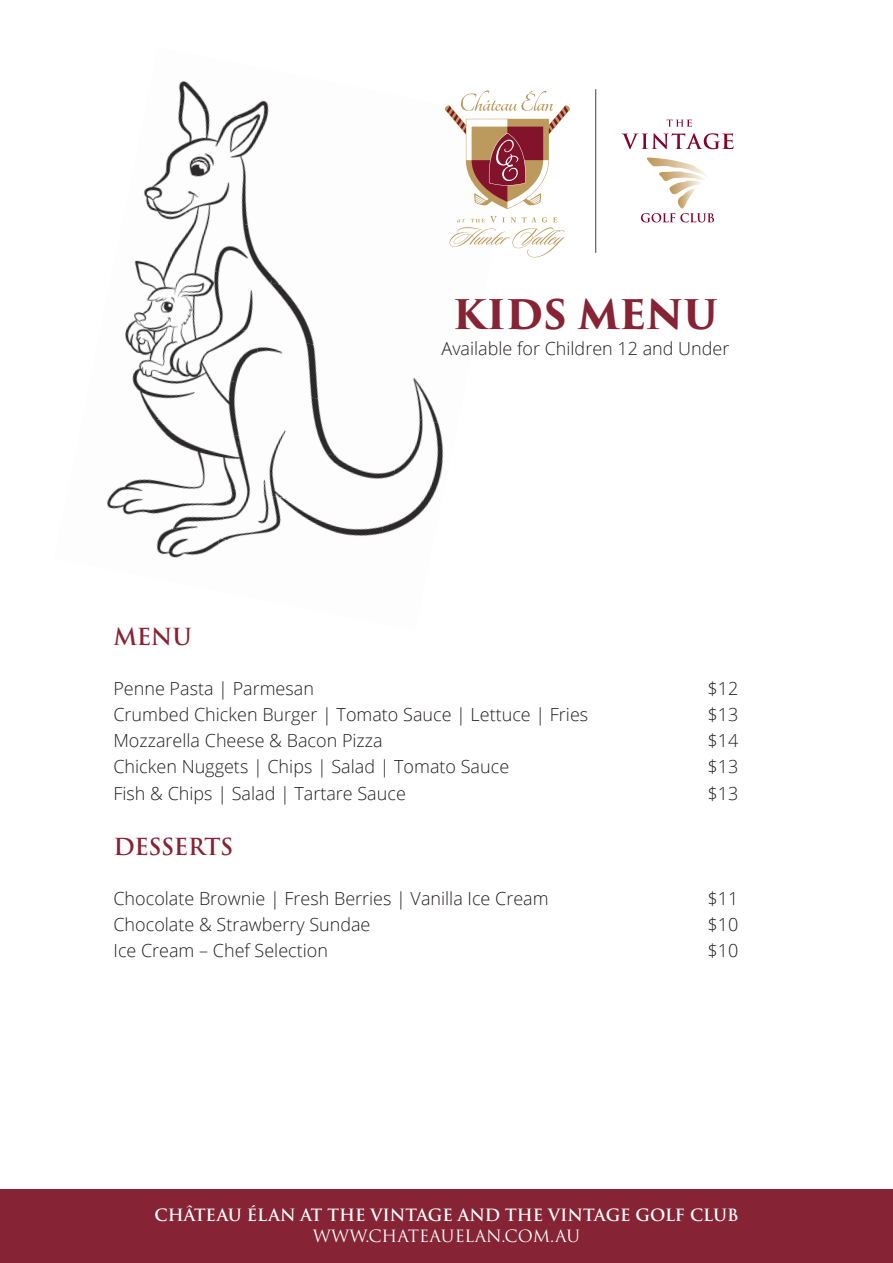
<style>
.page{position:relative;width:893px;height:1263px;background:#fff}
.page>*{position:absolute;margin:0;border:0;box-sizing:border-box;transform-origin:0 0}
.t1{font:700 39.75px "Trajan Pro 3";color:#862334}
.t2{font:600 22.95px "Trajan Pro 3";letter-spacing:-.01em;color:#862334}
.t3{font:300 18px "Open Sans";color:#231f20}
.t4{font:600 16.5px "Trajan Pro 3";color:#fff}
.t5{font:16.5px "Trajan Pro 3";color:#fff}
</style>
<div class="page">
<div style="left:0;top:1189px;width:893px;height:74px;background:#862334"></div>
<img style="left:178px;top:80px;width:24px;height:18px">
<img style="left:175px;top:98px;width:94px;height:51px">
<img style="left:143px;top:149px;width:108px;height:51px">
<img style="left:146px;top:200px;width:109px;height:51px">
<img style="left:416px;top:380px;width:20px;height:36px">
<img style="left:134px;top:251px;width:137px;height:51px">
<img style="left:261px;top:283px;width:51px;height:51px">
<img style="left:125px;top:302px;width:128px;height:51px">
<img style="left:250px;top:334px;width:166px;height:57px">
<img style="left:132px;top:353px;width:119px;height:52px">
<img style="left:240px;top:385px;width:165px;height:51px">
<img style="left:374px;top:416px;width:70px;height:117px">
<img style="left:145px;top:405px;width:94px;height:51px">
<img style="left:230px;top:436px;width:165px;height:83px">
<img style="left:107px;top:456px;width:123px;height:51px">
<img style="left:219px;top:487px;width:166px;height:51px">
<img style="left:108px;top:507px;width:111px;height:51px">
<img style="left:209px;top:538px;width:23px;height:20px">
<svg style="left:449px;top:216px;width:116px;height:41px"></svg>
<svg style="left:445px;top:90px;width:125px;height:119px"></svg>
<svg style="left:666px;top:119px;width:26px;height:8px"></svg>
<svg style="left:621px;top:133px;width:112px;height:16px"></svg>
<svg style="left:641px;top:158px;width:73px;height:64px"></svg>
<hr style="left:595px;top:89px;width:1px;height:164px;background:#3e3e3f">
<h1 class="t1" style="left:453px;top:285px;width:267px">KIDS MENU</h1>
<p class="t3" style="left:442px;top:337px;width:289px">Available for Children 12 and Under</p>
<p class="t2" style="left:113px;top:620px;width:80px">MENU</p>
<p class="t3" style="left:113px;top:676px;width:202px">Penne Pasta | Parmesan</p>
<p class="t3" style="left:708px;top:676px;width:32px">$12</p>
<p class="t3" style="left:113px;top:702px;width:476px">Crumbed Chicken Burger | Tomato Sauce | Lettuce | Fries</p>
<p class="t3" style="left:708px;top:702px;width:32px">$13</p>
<p class="t3" style="left:113px;top:728px;width:271px">Mozzarella Cheese &amp; Bacon Pizza</p>
<p class="t3" style="left:708px;top:728px;width:32px">$14</p>
<p class="t3" style="left:113px;top:754px;width:397px">Chicken Nuggets | Chips | Salad | Tomato Sauce</p>
<p class="t3" style="left:708px;top:754px;width:32px">$13</p>
<p class="t3" style="left:113px;top:781px;width:294px">Fish &amp; Chips | Salad | Tartare Sauce</p>
<p class="t3" style="left:708px;top:781px;width:32px">$13</p>
<p class="t2" style="left:113px;top:830px;width:121px">DESSERTS</p>
<p class="t3" style="left:113px;top:886px;width:437px">Chocolate Brownie | Fresh Berries | Vanilla Ice Cream</p>
<p class="t3" style="left:708px;top:886px;width:32px">$11</p>
<p class="t3" style="left:113px;top:912px;width:259px">Chocolate &amp; Strawberry Sundae</p>
<p class="t3" style="left:707px;top:912px;width:32px">$10</p>
<p class="t3" style="left:113px;top:938px;width:216px">Ice Cream – Chef Selection</p>
<p class="t3" style="left:707px;top:938px;width:32px">$10</p>
<p class="t4" style="left:154px;top:1203px;width:585px">CHÂTEAU ÉLAN AT THE VINTAGE AND THE VINTAGE GOLF CLUB</p>
<p class="t5" style="left:313px;top:1224px;width:269px">WWW.CHATEAUELAN.COM.AU</p>
</div>
